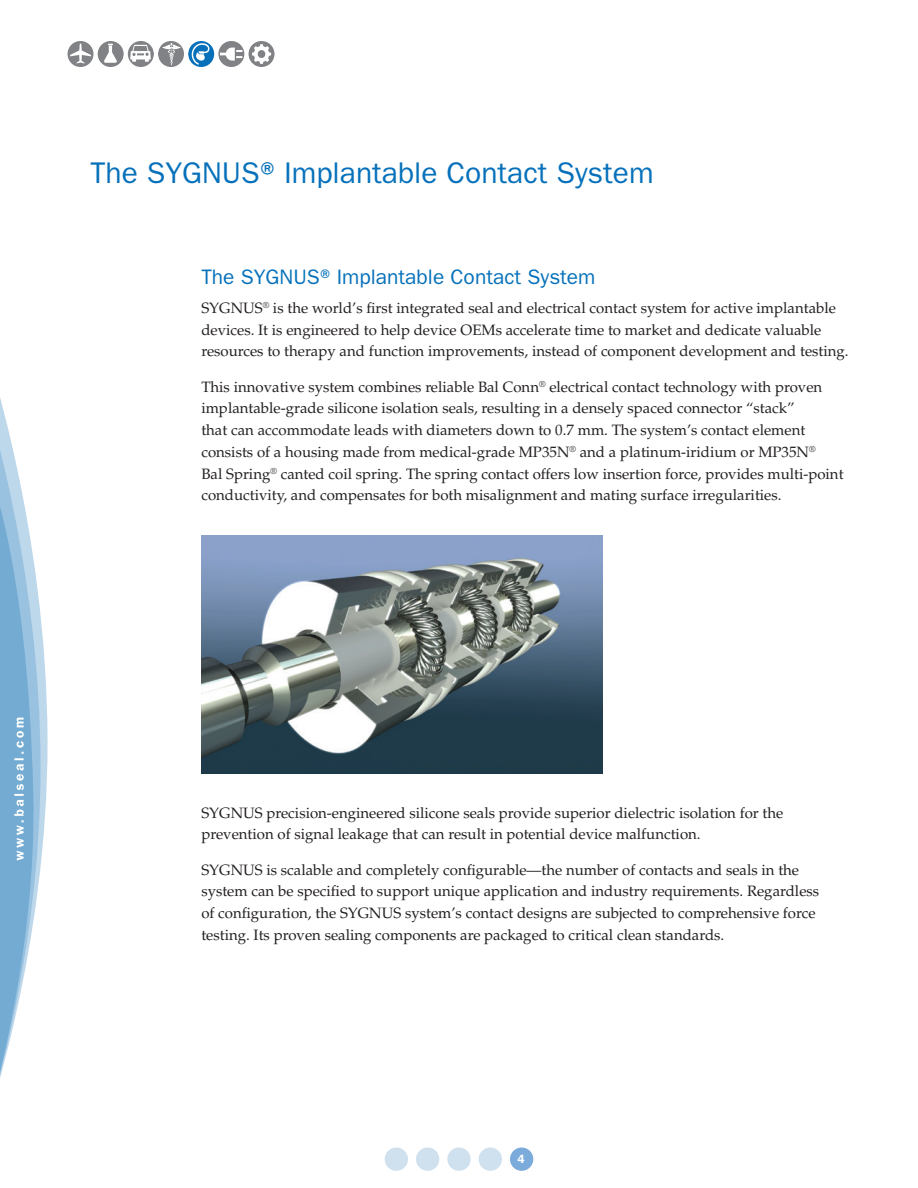
<style>
.page{position:relative;width:918px;height:1188px;background:#fff}
.page>*{position:absolute;margin:0;border:0;box-sizing:border-box;transform-origin:0 0}
.TITLE_HEAD{font:30px "ITC Franklin Gothic Std";color:#0671ba}
.HEAD_-_FRANKLIN{font:21px "ITC Franklin Gothic Std";color:#0671ba}
.BODY_-_SERIF_-_PALAT{font:15px/21.8px "Palatino LT Std";color:#231f20}
.t1{font:600 12px "ITC Franklin Gothic Std";color:#fff}
</style>
<div class="page">
<div style="left:385px;top:1148px;width:23px;height:23px;background:#cfe1ef;border-radius:50%"></div>
<div style="left:416px;top:1148px;width:23px;height:23px;background:#cfe1ef;border-radius:50%"></div>
<div style="left:447px;top:1148px;width:24px;height:23px;background:#cfe1ef;border-radius:50%"></div>
<div style="left:479px;top:1148px;width:23px;height:23px;background:#cfe1ef;border-radius:50%"></div>
<div style="left:510px;top:1148px;width:23px;height:23px;background:#7aabdb;border-radius:50%"></div>
<img style="left:249px;top:41px;width:26px;height:26px;border-radius:13px">
<img style="left:218px;top:41px;width:26px;height:26px;border-radius:13px">
<img style="left:158px;top:41px;width:26px;height:26px;border-radius:13px">
<img style="left:188px;top:41px;width:26px;height:26px;border-radius:13px">
<img style="left:128px;top:41px;width:26px;height:26px;border-radius:13px">
<img style="left:98px;top:41px;width:26px;height:26px;border-radius:13px">
<img style="left:68px;top:41px;width:26px;height:26px;border-radius:13px">
<svg style="left:0;top:398px;width:48px;height:679px"></svg>
<img style="left:201px;top:535px;width:402px;height:239px">
<p class="TITLE_HEAD" style="left:91px;top:155px;width:565px">The SYGNUS® Implantable Contact System</p>
<p class="HEAD_-_FRANKLIN" style="left:201px;top:265px;width:396px">The SYGNUS® Implantable Contact System</p>
<p class="BODY_-_SERIF_-_PALAT" style="left:201px;top:297px;width:649px">SYGNUS<sup>®</sup> is the world’s first integrated seal and electrical contact system for active implantable devices. It is engineered to help device OEMs accelerate time to market and dedicate valuable resources to therapy and function improvements, instead of component development and testing.</p>
<p class="BODY_-_SERIF_-_PALAT" style="left:201px;top:376px;width:644px">This innovative system combines reliable Bal Conn<sup>®</sup> electrical contact technology with proven implantable-grade silicone isolation seals, resulting in a densely spaced connector “stack”<br>that can accommodate leads with diameters down to 0.7 mm. The system’s contact element consists of a housing made from medical-grade MP35N<sup>®</sup> and a platinum-iridium or MP35N<sup>®<br></sup>Bal Spring<sup>®</sup> canted coil spring. The spring contact offers low insertion force, provides multi-point conductivity, and compensates for both misalignment and mating surface irregularities.</p>
<p class="BODY_-_SERIF_-_PALAT" style="left:201px;top:802px;width:584px">SYGNUS precision-engineered silicone seals provide superior dielectric isolation for the prevention of signal leakage that can result in potential device malfunction.</p>
<p class="BODY_-_SERIF_-_PALAT" style="left:201px;top:859px;width:619px">SYGNUS is scalable and completely configurable—the number of contacts and seals in the system can be specified to support unique application and industry requirements. Regardless of configuration, the SYGNUS system’s contact designs are subjected to comprehensive force testing. Its proven sealing components are packaged to critical clean standards.</p>
<p class="t1" style="left:518px;top:1152px;width:9px">4</p>
</div>
